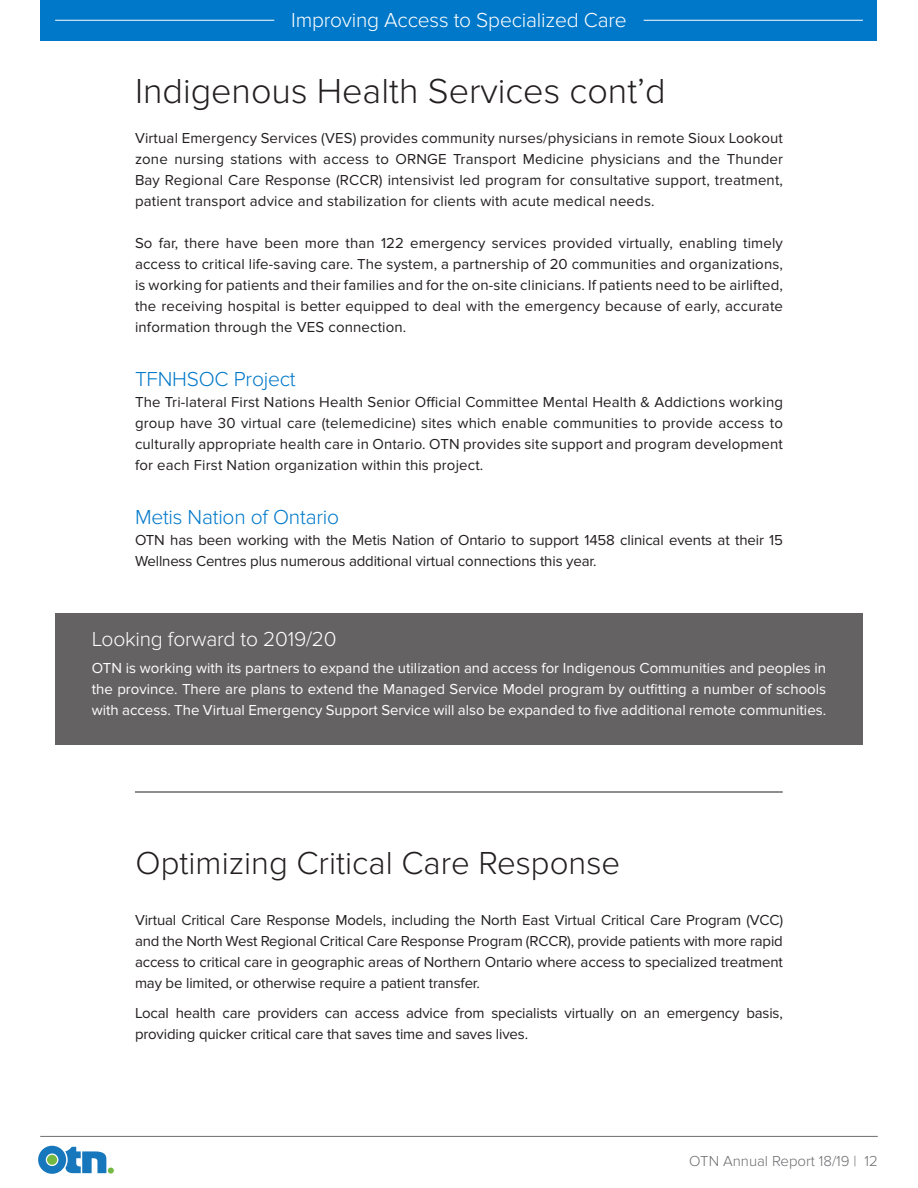
<style>
.page{position:relative;width:918px;height:1188px;background:#fff}
.page>*{position:absolute;margin:0;border:0;box-sizing:border-box;transform-origin:0 0}
.t1{font:300 36px "Proxima Nova";color:#231f20}
.t2{font:300 33px "Proxima Nova";color:#231f20}
.t3{font:300 21px "Proxima Nova";letter-spacing:-.01em;color:#fff}
.t4{font:300 21px "Proxima Nova";letter-spacing:-.01em;color:#0078c9}
.body{font:15px/21px "Proxima Nova";letter-spacing:-.01em;color:#231f20;text-align:justify}
.body-2{font:15px/21px "Proxima Nova";color:#fff;text-align:justify}
.t5{font:300 15px "Proxima Nova";color:#6c6d70}
</style>
<div class="page">
<hr style="left:40px;top:1136px;width:838px;height:1px;background:#6c6d70">
<svg style="left:38px;top:1146px;width:76px;height:28px"></svg>
<div style="left:55px;top:614px;width:808px;height:131px;background:#656263"></div>
<div style="left:40px;top:0;width:838px;height:40px;background:#0078c9"></div>
<hr style="left:55px;top:20px;width:219px;height:1px;background:#fff">
<hr style="left:644px;top:20px;width:219px;height:1px;background:#fff">
<hr style="left:135px;top:792px;width:648px;height:1px;background:#231f20">
<h2 class="t3" style="left:291px;top:8px;width:337px">Improving Access to Specialized Care</h2>
<h1 class="t1" style="left:135px;top:70px;width:532px">Indigenous Health Services cont’d</h1>
<p class="body" style="left:135px;top:128px;width:650px">Virtual Emergency Services (VES) provides community nurses/physicians in remote Sioux Lookout zone nursing stations with access to ORNGE Transport Medicine physicians and the Thunder Bay Regional Care Response (RCCR) intensivist led program for consultative support, treatment, patient transport advice and stabilization for clients with acute medical needs.</p>
<p class="body" style="left:135px;top:233px;width:650px">So far, there have been more than 122 emergency services provided virtually, enabling timely access to critical life-saving care. The system, a partnership of 20 communities and organizations, is working for patients and their families and for the on-site clinicians. If patients need to be airlifted, the receiving hospital is better equipped to deal with the emergency because of early, accurate information through the VES connection.</p>
<h2 class="t4" style="left:135px;top:367px;width:162px">TFNHSOC Project</h2>
<p class="body" style="left:135px;top:392px;width:650px">The Tri-lateral First Nations Health Senior Official Committee Mental Health &amp; Addictions working group have 30 virtual care (telemedicine) sites which enable communities to provide access to culturally appropriate health care in Ontario. OTN provides site support and program development for each First Nation organization within this project.</p>
<h2 class="t4" style="left:135px;top:505px;width:206px">Metis Nation of Ontario</h2>
<p class="body" style="left:135px;top:530px;width:650px">OTN has been working with the Metis Nation of Ontario to support 1458 clinical events at their 15<br>Wellness Centres plus numerous additional virtual connections this year.</p>
<h2 class="t3" style="left:92px;top:627px;width:246px">Looking forward to 2019/20</h2>
<p class="body-2" style="left:92px;top:658px;width:736px">OTN is working with its partners to expand the utilization and access for Indigenous Communities and peoples in the province. There are plans to extend the Managed Service Model program by outfitting a number of schools with access. The Virtual Emergency Support Service will also be expanded to five additional remote communities.</p>
<h1 class="t2" style="left:136px;top:844px;width:486px">Optimizing Critical Care Response</h1>
<p class="body" style="left:135px;top:910px;width:650px">Virtual Critical Care Response Models, including the North East Virtual Critical Care Program (VCC) and the North West Regional Critical Care Response Program (RCCR), provide patients with more rapid access to critical care in geographic areas of Northern Ontario where access to specialized treatment may be limited, or otherwise require a patient transfer.</p>
<p class="body" style="left:135px;top:1003px;width:649px">Local health care providers can access advice from specialists virtually on an emergency basis, providing quicker critical care that saves time and saves lives.</p>
<p class="t5" style="left:689px;top:1152px;width:190px">OTN Annual Report 18/19 | 12</p>
</div>
